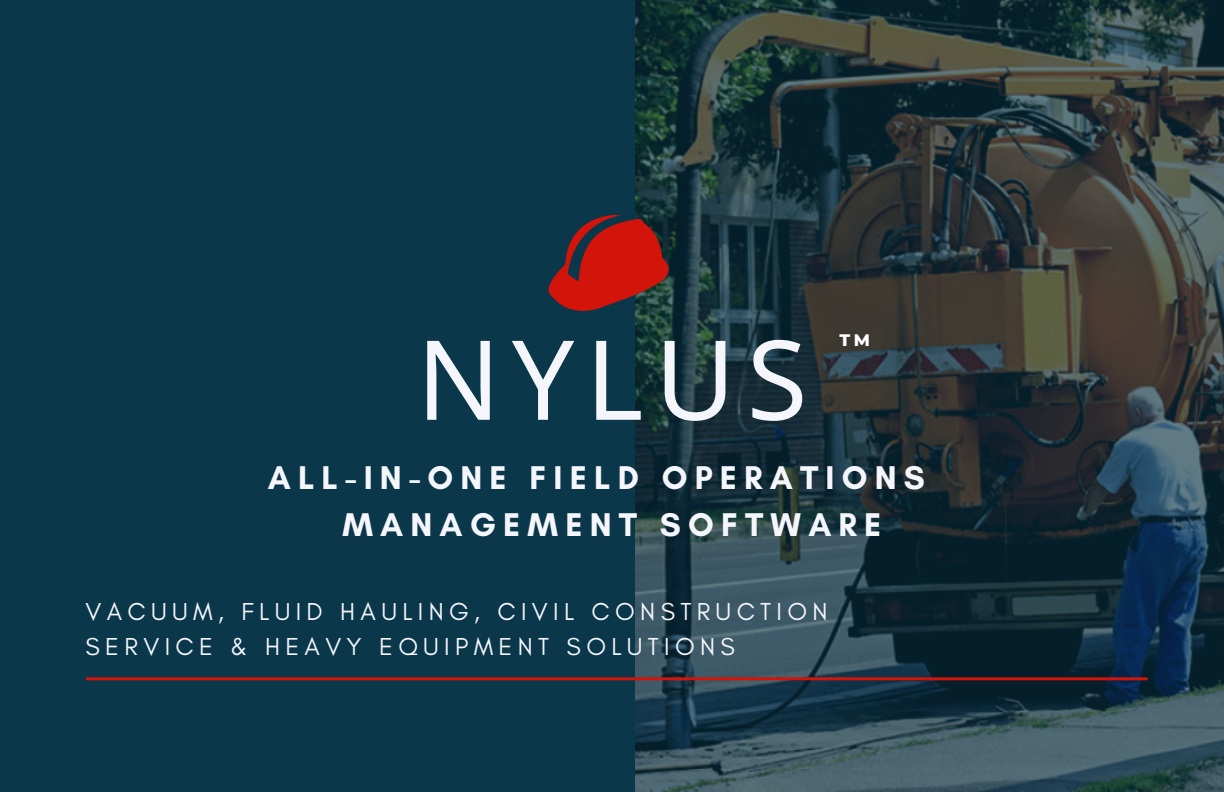
<style>
.page{position:relative;width:1224px;height:792px;background:#0a3749}
.page>*{position:absolute;margin:0;border:0;box-sizing:border-box;transform-origin:0 0}
.t1{font:110.4px "Noto Sans";letter-spacing:.1em;color:#f4f6fc}
.t2{font:700 33.4px "Glacial Indifference";letter-spacing:.215em;color:#f4f6fc}
.t3{font:25px/34.4px "Glacial Indifference";letter-spacing:.215em;color:#f4f6fc}
.t4{font:800 17px "Montserrat";color:#fff}
</style>
<div class="page">
<img style="left:635px;top:0;width:588px;height:792px">
<hr style="left:87px;top:677px;width:1059px;height:3px;background:#d3140b">
<svg style="left:548px;top:215px;width:133px;height:100px"></svg>
<p class="t1" style="left:417px;top:302px;width:392px">NYLUS</p>
<p class="t4" style="left:840px;top:330px;width:32px">TM</p>
<p class="t2" style="left:268px;top:458px;width:659px">ALL-IN-ONE FIELD OPERATIONS</p>
<p class="t2" style="left:342px;top:504px;width:541px">MANAGEMENT SOFTWARE</p>
<p class="t3" style="left:86px;top:594px;width:743px">VACUUM, FLUID HAULING, CIVIL CONSTRUCTION<br>SERVICE &amp; HEAVY EQUIPMENT SOLUTIONS</p>
</div>
